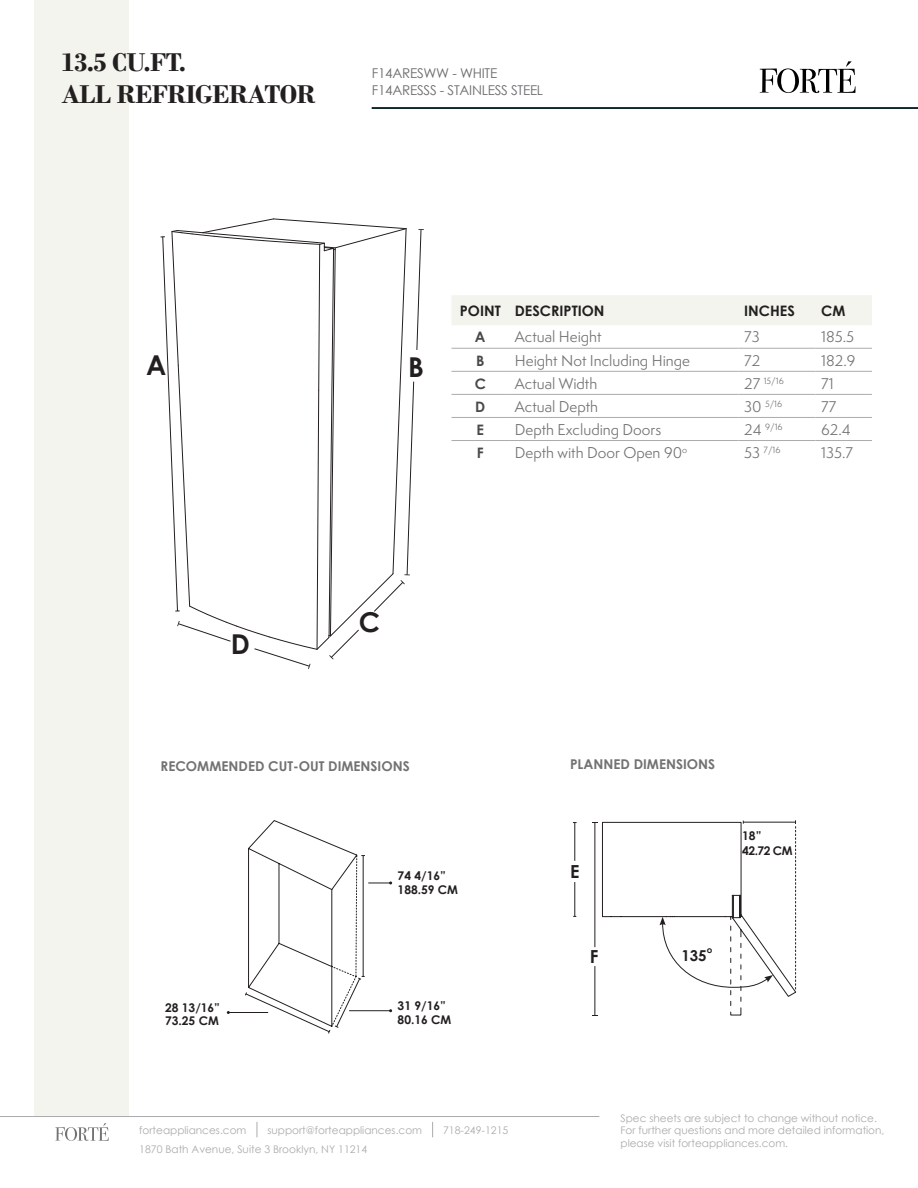
<style>
.page{position:relative;width:918px;height:1188px;background:#fff}
.page>*{position:absolute;margin:0;border:0;box-sizing:border-box;transform-origin:0 0}
.t1{font:700 27.3px "Century Gothic";color:#231f20}
.t2{font:700 27px "Bodoni";letter-spacing:-.02em;color:#231f20}
.t3{font:700 18px "Century Gothic";color:#231f20}
.t4{font:700 15px "Century Gothic";color:#231f20}
.t5{font:14.4px "Semplicita Pro";color:#737173}
.t6{font:700 14.4px "Century Gothic";color:#231f20}
.t7{font:700 14.4px "Century Gothic";color:#4a484a}
.t8{font:700 13.5px "Century Gothic";color:#737173}
.t9{font:13.5px "Century Gothic";letter-spacing:-.02em;color:#6c6a6d}
.t10{font:700 12px "Century Gothic";color:#231f20}
.t11{font:10.5px "Century Gothic";color:#adaaae}
.t12{font:700 8.7px "Century Gothic";color:#231f20}
.t13{font:8.4px "Semplicita Pro";color:#737173}
.s1{font-size:14.4px}
</style>
<div class="page">
<hr style="left:574px;top:823px;width:1px;height:38px;background:#231f20">
<hr style="left:574px;top:882px;width:1px;height:34px;background:#231f20">
<svg style="left:592px;top:820px;width:204px;height:196px"></svg>
<div style="left:34px;top:0;width:95px;height:1117px;background:#f2f4ed"></div>
<svg style="left:257px;top:1122px;width:1px;height:15px"></svg>
<svg style="left:432px;top:1122px;width:1px;height:15px"></svg>
<svg style="left:55px;top:1123px;width:54px;height:18px"></svg>
<hr style="left:0;top:1116px;width:599px;height:1px;background:#adaaae">
<div style="left:452px;top:295px;width:420px;height:30px;background:#f2f4ed"></div>
<hr style="left:452px;top:348px;width:57px;height:1px;background:#adaaae">
<hr style="left:509px;top:348px;width:229px;height:1px;background:#adaaae">
<hr style="left:738px;top:348px;width:77px;height:1px;background:#adaaae">
<hr style="left:815px;top:348px;width:57px;height:1px;background:#adaaae">
<hr style="left:452px;top:371px;width:57px;height:1px;background:#adaaae">
<hr style="left:509px;top:371px;width:229px;height:1px;background:#adaaae">
<hr style="left:738px;top:371px;width:77px;height:1px;background:#adaaae">
<hr style="left:815px;top:371px;width:57px;height:1px;background:#adaaae">
<hr style="left:452px;top:394px;width:57px;height:1px;background:#adaaae">
<hr style="left:509px;top:394px;width:229px;height:1px;background:#adaaae">
<hr style="left:738px;top:394px;width:77px;height:1px;background:#adaaae">
<hr style="left:815px;top:394px;width:57px;height:1px;background:#adaaae">
<hr style="left:452px;top:417px;width:57px;height:1px;background:#adaaae">
<hr style="left:509px;top:417px;width:229px;height:1px;background:#adaaae">
<hr style="left:738px;top:417px;width:77px;height:1px;background:#adaaae">
<hr style="left:815px;top:417px;width:57px;height:1px;background:#adaaae">
<hr style="left:452px;top:440px;width:57px;height:1px;background:#adaaae">
<hr style="left:509px;top:440px;width:229px;height:1px;background:#adaaae">
<hr style="left:738px;top:440px;width:77px;height:1px;background:#adaaae">
<hr style="left:815px;top:440px;width:57px;height:1px;background:#adaaae">
<svg style="left:245px;top:820px;width:147px;height:214px"></svg>
<hr style="left:228px;top:1012px;width:40px;height:1px;background:#231f20">
<hr style="left:372px;top:107px;width:546px;height:2px;background:#092125">
<svg style="left:760px;top:61px;width:96px;height:32px"></svg>
<svg style="left:161px;top:219px;width:263px;height:450px"></svg>
<p class="t2" style="left:61px;top:46px;width:126px">13.5 CU.FT.</p>
<p class="t2" style="left:61px;top:78px;width:256px">ALL REFRIGERATOR</p>
<p class="t9" style="left:372px;top:64px;width:127px">F14ARESWW - WHITE</p>
<p class="t9" style="left:372px;top:80px;width:173px">F14ARESSS - STAINLESS STEEL</p>
<p class="t1" style="left:146px;top:344px;width:22px">A</p>
<p class="t1" style="left:408px;top:346px;width:17px">B</p>
<p class="t6" style="left:460px;top:299px;width:42px">POINT</p>
<p class="t6" style="left:515px;top:299px;width:91px">DESCRIPTION</p>
<p class="t6" style="left:744px;top:299px;width:52px">INCHES</p>
<p class="t6" style="left:821px;top:299px;width:26px">CM</p>
<p class="t7" style="left:475px;top:326px;width:12px">A</p>
<p class="t5" style="left:515px;top:327px;width:88px">Actual Height</p>
<p class="t5" style="left:744px;top:327px;width:17px">73</p>
<p class="t5" style="left:821px;top:327px;width:35px">185.5</p>
<p class="t7" style="left:476px;top:349px;width:10px">B</p>
<p class="t5" style="left:515px;top:350px;width:177px">Height Not Including Hinge</p>
<p class="t5" style="left:744px;top:350px;width:18px">72</p>
<p class="t5" style="left:821px;top:350px;width:36px">182.9</p>
<p class="t7" style="left:475px;top:372px;width:13px">C</p>
<p class="t5" style="left:515px;top:373px;width:84px">Actual Width</p>
<p class="t13" style="left:744px;top:375px;width:41px"><span class="s1">27</span> 15/16</p>
<p class="t5" style="left:821px;top:373px;width:14px">71</p>
<p class="t7" style="left:475px;top:396px;width:12px">D</p>
<p class="t5" style="left:515px;top:396px;width:85px">Actual Depth</p>
<p class="t13" style="left:744px;top:398px;width:40px"><span class="s1">30</span> 5/16</p>
<p class="t5" style="left:821px;top:396px;width:17px">77</p>
<p class="t7" style="left:477px;top:419px;width:9px">E</p>
<p class="t5" style="left:515px;top:419px;width:148px">Depth Excluding Doors</p>
<p class="t13" style="left:744px;top:421px;width:40px"><span class="s1">24</span> 9/16</p>
<p class="t5" style="left:821px;top:419px;width:31px">62.4</p>
<p class="t7" style="left:477px;top:442px;width:8px">F</p>
<p class="t5" style="left:515px;top:442px;width:174px">Depth with Door Open 90<sup>o</sup></p>
<p class="t13" style="left:744px;top:444px;width:38px"><span class="s1">53</span> 7/16</p>
<p class="t5" style="left:821px;top:442px;width:33px">135.7</p>
<p class="t1" style="left:231px;top:623px;width:21px">D</p>
<p class="t1" style="left:359px;top:602px;width:23px">C</p>
<p class="t8" style="left:161px;top:756px;width:251px">RECOMMENDED CUT-OUT DIMENSIONS</p>
<p class="t8" style="left:570px;top:754px;width:147px">PLANNED DIMENSIONS</p>
<p class="t10" style="left:165px;top:998px;width:56px">28 13/16”</p>
<p class="t10" style="left:165px;top:1012px;width:55px">73.25 CM</p>
<p class="t10" style="left:398px;top:867px;width:50px">74 4/16”</p>
<p class="t10" style="left:398px;top:880px;width:62px">188.59 CM</p>
<p class="t10" style="left:398px;top:997px;width:50px">31 9/16”</p>
<p class="t10" style="left:398px;top:1010px;width:55px">80.16 CM</p>
<p class="t3" style="left:570px;top:858px;width:11px">E</p>
<p class="t3" style="left:590px;top:943px;width:10px">F</p>
<p class="t4" style="left:681px;top:945px;width:27px">135</p>
<p class="t12" style="left:707px;top:944px;width:7px">o</p>
<p class="t10" style="left:742px;top:827px;width:21px">18”</p>
<p class="t10" style="left:742px;top:841px;width:52px">42.72 CM</p>
<p class="t11" style="left:139px;top:1122px;width:109px">forteappliances.com</p>
<p class="t11" style="left:268px;top:1122px;width:156px">support@forteappliances.com</p>
<p class="t11" style="left:443px;top:1122px;width:67px">718-249-1215</p>
<p class="t11" style="left:139px;top:1142px;width:229px">1870 Bath Avenue, Suite 3 Brooklyn, NY 11214</p>
<p class="t11" style="left:621px;top:1111px;width:258px">Spec sheets are subject to change without notice.</p>
<p class="t11" style="left:621px;top:1123px;width:265px">For further questions and more detailed information,</p>
<p class="t11" style="left:621px;top:1136px;width:169px">please visit forteappliances.com.</p>
</div>
